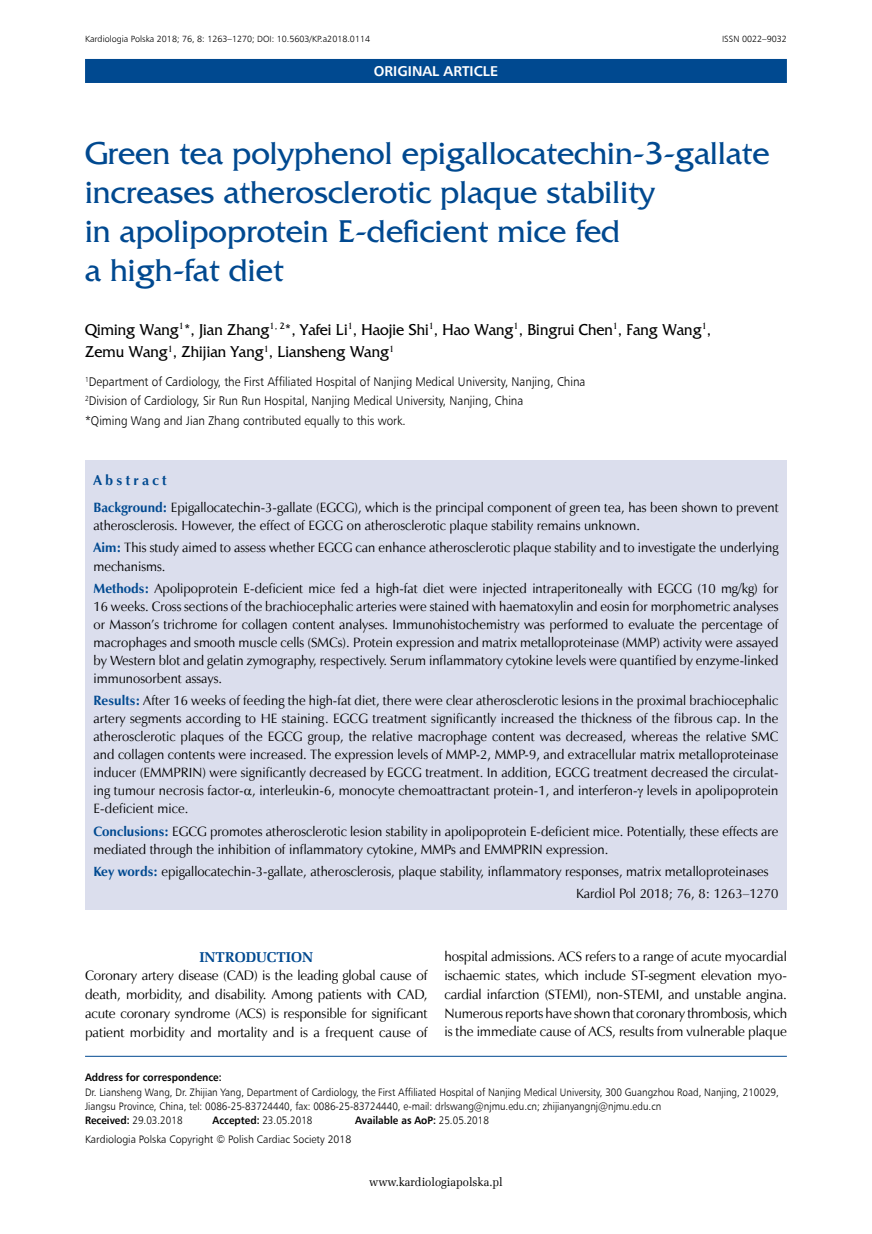
<style>
.page{position:relative;width:872px;height:1234px;background:#fff}
.page>*{position:absolute;margin:0;border:0;box-sizing:border-box;transform-origin:0 0}
._01_Tytul_pierwszy{font:33px/39px "France";color:#004990}
._03_Autor{font:16.5px/22.5px "France";color:#000;scale:.94 1}
.t1{font:700 14.25px "Humnst 777 EU";color:#fff}
._06_Srodtytul_1{font:700 14.25px "Zapf Ellipt EU";color:#004990}
._11_Streszczenie_sro{font:700 14.25px "Zapf Humnst EU";letter-spacing:.23em;color:#004990}
._09_Tekst_pierwszy_A{font:13.65px/18.8px "Zapf Humnst EU";letter-spacing:-.01em;color:#000;text-align:justify}
._11_Streszczenie_ang{font:13.5px/18px "Zapf Humnst EU";color:#000}
._11_Streszczenie_slo{font:13.5px "Zapf Humnst EU";color:#000}
._14_Streszczenie_Kar{font:13.5px "Zapf Humnst EU";color:#000}
._04_Praca{font:12.6px "Humnst 777 Lt EU";color:#000;scale:.93 1}
.t2{font:12px "Zapf Ellipt EU";color:#000;scale:.95 1}
._05_Adres_do_korespo{font:10.8px/14.2px "Humnst 777 Lt EU";color:#000;scale:.92 1}
._05_Adres_do_korespo-2{font:10.8px "Humnst 777 Lt EU";color:#000}
._05_Adres_do_korespo-3{font:700 10.8px "Humnst 777 EU";color:#000;scale:.92 1}
._30_Pagina_nad_paski{font:9px "Humnst 777 Lt EU";color:#000}
.s1{font-weight:700;color:#004990}
.s2{font-family:"Humnst 777 EU";font-weight:700}
.s3{font-family:"Humnst 777 Lt EU";font-weight:400}
</style>
<div class="page">
<div style="left:85px;top:59px;width:702px;height:24px;background:#004990"></div>
<div style="left:85px;top:460px;width:702px;height:449px;background:#dbdeed"></div>
<hr style="left:85px;top:1055px;width:702px;height:1px;background:#004990">
<p class="_30_Pagina_nad_paski" style="left:85px;top:33px;width:286px">Kardiologia Polska 2018; 76, 8: 1263–1270; DOI: 10.5603/KP.a2018.0114</p>
<p class="_30_Pagina_nad_paski" style="left:722px;top:33px;width:66px">ISSN 0022–9032</p>
<p class="t1" style="left:374px;top:62px;width:126px">ORIGINAL ARTICLE</p>
<p class="_01_Tytul_pierwszy" style="left:85px;top:134px;width:686px">Green tea polyphenol epigallocatechin-3-gallate increases atherosclerotic plaque stability<br>in apolipoprotein E-deficient mice fed<br>a high-fat diet</p>
<p class="_03_Autor" style="left:85px;top:318px;width:667px">Qiming Wang<sup>1</sup>*, Jian Zhang<sup>1,</sup> <sup>2</sup>*, Yafei Li<sup>1</sup>, Haojie Shi<sup>1</sup>, Hao Wang<sup>1</sup>, Bingrui Chen<sup>1</sup>, Fang Wang<sup>1</sup>,<br>Zemu Wang<sup>1</sup>, Zhijian Yang<sup>1</sup>, Liansheng Wang<sup>1</sup></p>
<p class="_04_Praca" style="left:85px;top:374px;width:539px"><sup>1</sup>Department of Cardiology, the First Affiliated Hospital of Nanjing Medical University, Nanjing, China</p>
<p class="_04_Praca" style="left:85px;top:393px;width:473px"><sup>2</sup>Division of Cardiology, Sir Run Run Hospital, Nanjing Medical University, Nanjing, China</p>
<p class="_04_Praca" style="left:85px;top:412px;width:346px">*Qiming Wang and Jian Zhang contributed equally to this work.</p>
<p class="_11_Streszczenie_sro" style="left:94px;top:471px;width:75px">Abstract</p>
<p class="_11_Streszczenie_ang" style="left:94px;top:498px;width:686px"><span class="s1">Background:</span> Epigallocatechin-3-gallate (EGCG), which is the principal component of green tea, has been shown to prevent atherosclerosis. However, the effect of EGCG on atherosclerotic plaque stability remains unknown.</p>
<p class="_11_Streszczenie_ang" style="left:94px;top:538px;width:686px"><span class="s1">Aim:</span> This study aimed to assess whether EGCG can enhance atherosclerotic plaque stability and to investigate the underlying mechanisms.</p>
<p class="_11_Streszczenie_ang" style="left:94px;top:579px;width:686px;text-align:justify"><span class="s1">Methods:</span> Apolipoprotein E-deficient mice fed a high-fat diet were injected intraperitoneally with EGCG (10 mg/kg) for 16 weeks. Cross sections of the brachiocephalic arteries were stained with haematoxylin and eosin for morphometric analyses or Masson’s trichrome for collagen content analyses. Immunohistochemistry was performed to evaluate the percentage of macrophages and smooth muscle cells (SMCs). Protein expression and matrix metalloproteinase (MMP) activity were assayed by Western blot and gelatin zymography, respectively. Serum inflammatory cytokine levels were quantified by enzyme-linked immunosorbent assays.</p>
<p class="_11_Streszczenie_ang" style="left:94px;top:691px;width:686px;text-align:justify"><span class="s1">Results:</span> After 16 weeks of feeding the high-fat diet, there were clear atherosclerotic lesions in the proximal brachiocephalic artery segments according to HE staining. EGCG treatment significantly increased the thickness of the fibrous cap. In the atherosclerotic plaques of the EGCG group, the relative macrophage content was decreased, whereas the relative SMC and collagen contents were increased. The expression levels of MMP-2, MMP-9, and extracellular matrix metalloproteinase inducer (EMMPRIN) were significantly decreased by EGCG treatment. In addition, EGCG treatment decreased the circulat&shy;ing tumour necrosis factor- , interleukin-6, monocyte chemoattractant protein-1, and interferon- levels in apolipoprotein E-deficient mice.</p>
<p class="_11_Streszczenie_ang" style="left:94px;top:821px;width:686px"><span class="s1">Conclusions:</span> EGCG promotes atherosclerotic lesion stability in apolipoprotein E-deficient mice. Potentially, these effects are mediated through the inhibition of inflammatory cytokine, MMPs and EMMPRIN expression.</p>
<p class="_11_Streszczenie_slo" style="left:94px;top:862px;width:676px"><span class="s1">Key words:</span> epigallocatechin-3-gallate, atherosclerosis, plaque stability, inflammatory responses, matrix metalloproteinases</p>
<p class="_14_Streszczenie_Kar" style="left:576px;top:884px;width:204px">Kardiol Pol 2018; 76, 8: 1263–1270</p>
<p class="_06_Srodtytul_1" style="left:199px;top:947px;width:115px">INTRODUCTION</p>
<p class="_09_Tekst_pierwszy_A" style="left:85px;top:966px;width:344px">Coronary artery disease (CAD) is the leading global cause of death, morbidity, and disability. Among patients with CAD, acute coronary syndrome (ACS) is responsible for significant patient morbidity and mortality and is a frequent cause of</p>
<p class="_09_Tekst_pierwszy_A" style="left:444px;top:947px;width:344px">hospital admissions. ACS refers to a range of acute myocardial ischaemic states, which include ST-segment elevation myo&shy;cardial infarction (STEMI), non-STEMI, and unstable angina.<br>Numerous reports have shown that coronary thrombosis, which is the immediate cause of ACS, results from vulnerable plaque</p>
<p class="_05_Adres_do_korespo" style="left:85px;top:1070px;width:755px"><span class="s2">Address for correspondence:<br></span>Dr. Liansheng Wang, Dr. Zhijian Yang, Department of Cardiology, the First Affiliated Hospital of Nanjing Medical University, 300 Guangzhou Road, Nanjing, 210029,<br>Jiangsu Province, China, tel: 0086-25-83724440, fax: 0086-25-83724440, e-mail: drlswang@njmu.edu.cn; zhijianyangnj@njmu.edu.cn</p>
<p class="_05_Adres_do_korespo" style="left:85px;top:1112px;width:107px"><span class="s2">Received:</span> 29.03.2018</p>
<p class="_05_Adres_do_korespo" style="left:213px;top:1112px;width:110px"><span class="s2">Accepted:</span> 23.05.2018</p>
<p class="_05_Adres_do_korespo-3" style="left:355px;top:1113px;width:147px">Available as AoP: <span class="s3">25.05.2018</span></p>
<p class="_05_Adres_do_korespo-2" style="left:85px;top:1132px;width:268px">Kardiologia Polska Copyright © Polish Cardiac Society 2018</p>
<p class="t2" style="left:369px;top:1174px;width:142px">www.kardiologiapolska.pl</p>
</div>
